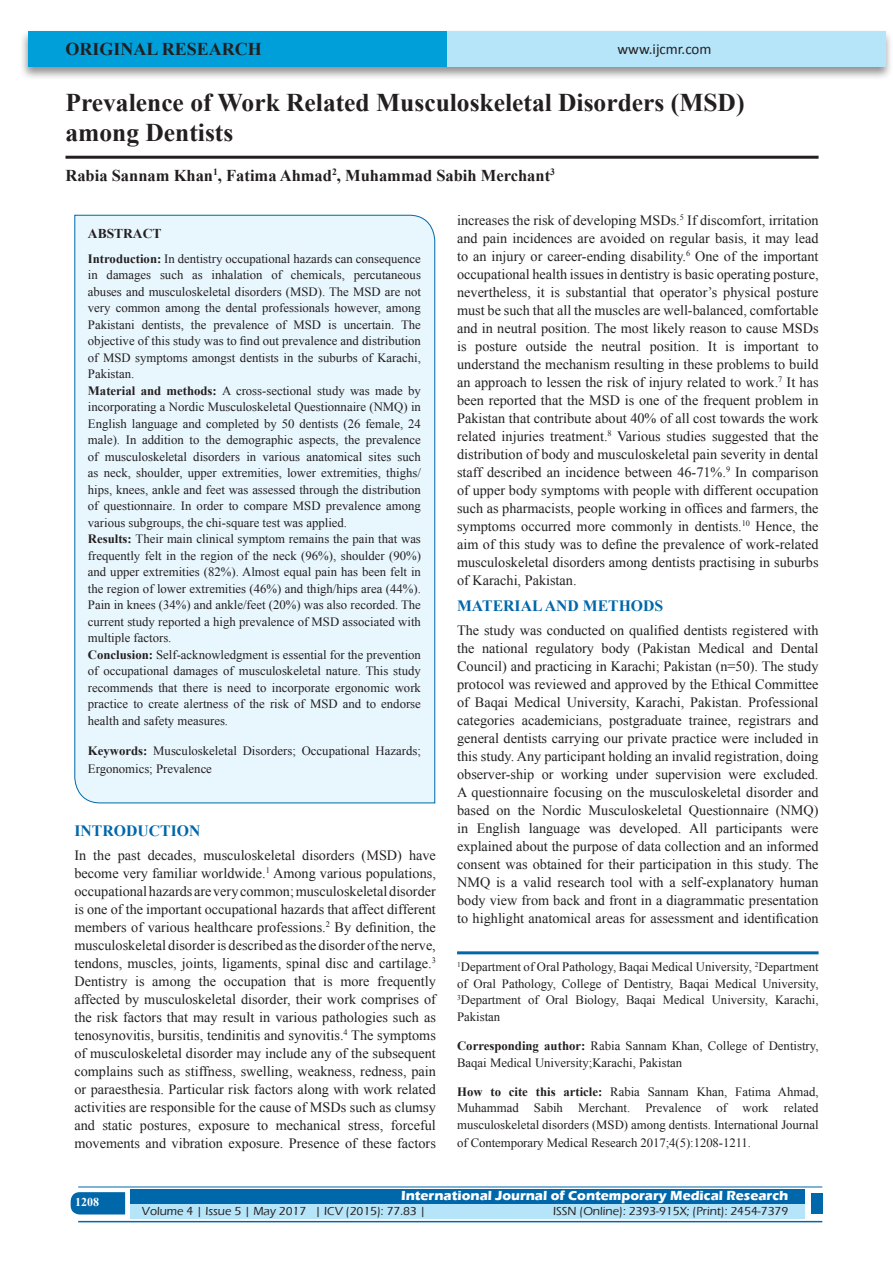
<style>
.page{position:relative;width:893px;height:1263px;background:#fff}
.page>*{position:absolute;margin:0;border:0;box-sizing:border-box;transform-origin:0 0}
.A_Title_New{font:700 25.5px/30px "Times New Roman";color:#231f20}
.AT_new{font:700 18px "Times New Roman";color:#231f20}
.AU-New{font:700 16.5px "Times New Roman";color:#231f20}
.t1{font:700 15.75px "Times New Roman";color:#0067aa}
.t2{font:15px "Calibri";color:#231f20}
.TX_New{font:14.25px/18px "Times New Roman";color:#231f20;text-align:justify}
.t3{font:700 13.5px "Eras ITC";color:#fff}
.t4{font:700 13.5px "Times New Roman";color:#231f20}
.Affi_New{font:12.75px/16.5px "Times New Roman";color:#231f20}
.HTC_new{font:12.75px/16.5px "Times New Roman";letter-spacing:-.005em;color:#231f20;text-align:justify}
.Corresponding{font:12.75px/16.5px "Times New Roman";color:#231f20}
.t5{font:500 12px "Eras ITC";color:#231f20}
.t6{font:700 12px "Times New Roman";color:#fff}
.s1{font-weight:700}
</style>
<div class="page">
<div style="left:19px;top:29px;width:874px;height:52px;background:#231f20;opacity:.5"></div>
<div style="left:28px;top:31px;width:857px;height:35px;background:#b6e4f9"></div>
<div style="left:28px;top:31px;width:418px;height:35px;background:#009fda"></div>
<svg style="left:71px;top:1192px;width:54px;height:22px"></svg>
<div style="left:130px;top:1189px;width:674px;height:15px;background:#0067aa"></div>
<div style="left:130px;top:1204px;width:674px;height:15px;background:#b6e4f9"></div>
<hr style="left:78px;top:1186px;width:744px;height:1px;background:#0067aa">
<hr style="left:78px;top:1221px;width:744px;height:1px;background:#0067aa">
<div style="left:811px;top:1193px;width:11px;height:21px;background:#0067aa"></div>
<hr style="left:65px;top:156px;width:754px;height:3px;background:#231f20">
<div style="left:74px;top:214px;width:361px;height:590px;background:#e8f6fd"></div>
<hr style="left:457px;top:951px;width:362px;height:3px;background:#0067aa">
<p class="AT_new" style="left:65px;top:36px;width:198px">ORIGINAL RESEARCH</p>
<p class="t2" style="left:617px;top:40px;width:96px">www.ijcmr.com</p>
<p class="A_Title_New" style="left:65px;top:87px;width:680px">Prevalence of Work Related Musculoskeletal Disorders (MSD) among Dentists</p>
<p class="AU-New" style="left:65px;top:164px;width:491px">Rabia Sannam Khan<sup>1</sup>, Fatima Ahmad<sup>2</sup>, Muhammad Sabih Merchant<sup>3</sup></p>
<p class="t4" style="left:88px;top:224px;width:75px">ABSTRACT</p>
<p class="Affi_New" style="left:88px;top:250px;width:335px"><span class="s1">Introduction:</span> In dentistry occupational hazards can consequence in damages such as inhalation of chemicals, percutaneous abuses and musculoskeletal disorders (MSD). The MSD are not very common among the dental professionals however, among Pakistani dentists, the prevalence of MSD is uncertain. The objective of this study was to find out prevalence and distribution of MSD symptoms amongst dentists in the suburbs of Karachi, Pakistan.<br><span class="s1">Material and methods:</span> A cross-sectional study was made by incorporating a Nordic Musculoskeletal Questionnaire (NMQ) in English language and completed by 50 dentists (26 female, 24 male). In addition to the demographic aspects, the prevalence of musculoskeletal disorders in various anatomical sites such as neck, shoulder, upper extremities, lower extremities, thighs/ hips, knees, ankle and feet was assessed through the distribution of questionnaire. In order to compare MSD prevalence among various subgroups, the chi-square test was applied.<br><span class="s1">Results:</span> Their main clinical symptom remains the pain that was frequently felt in the region of the neck (96%), shoulder (90%) and upper extremities (82%). Almost equal pain has been felt in the region of lower extremities (46%) and thigh/hips area (44%).<br>Pain in knees (34%) and ankle/feet (20%) was also recorded. The current study reported a high prevalence of MSD associated with multiple factors.<br><span class="s1">Conclusion:</span> Self-acknowledgment is essential for the prevention of occupational damages of musculoskeletal nature. This study recommends that there is need to incorporate ergonomic work practice to create alertness of the risk of MSD and to endorse health and safety measures.</p>
<p class="Affi_New" style="left:88px;top:742px;width:335px;line-height:18px"><span class="s1">Keywords:</span> Musculoskeletal Disorders; Occupational Hazards;<br>Ergonomics; Prevalence</p>
<h1 class="t1" style="left:74px;top:819px;width:127px">INTRODUCTION</h1>
<p class="TX_New" style="left:74px;top:846px;width:363px">In the past decades, musculoskeletal disorders (MSD) have become very familiar worldwide.<sup>1</sup> Among various populations, occupational hazards are very common; musculoskeletal disorder is one of the important occupational hazards that affect different members of various healthcare professions.<sup>2</sup> By definition, the musculoskeletal disorder is described as the disorder of the nerve, tendons, muscles, joints, ligaments, spinal disc and cartilage.<sup>3<br></sup>Dentistry is among the occupation that is more frequently affected by musculoskeletal disorder, their work comprises of the risk factors that may result in various pathologies such as tenosynovitis, bursitis, tendinitis and synovitis.<sup>4</sup> The symptoms of musculoskeletal disorder may include any of the subsequent complains such as stiffness, swelling, weakness, redness, pain or paraesthesia. Particular risk factors along with work related activities are responsible for the cause of MSDs such as clumsy and static postures, exposure to mechanical stress, forceful movements and vibration exposure. Presence of these factors</p>
<p class="TX_New" style="left:457px;top:211px;width:363px">increases the risk of developing MSDs.<sup>5</sup> If discomfort, irritation and pain incidences are avoided on regular basis, it may lead to an injury or career-ending disability.<sup>6</sup> One of the important occupational health issues in dentistry is basic operating posture, nevertheless, it is substantial that operator’s physical posture must be such that all the muscles are well-balanced, comfortable and in neutral position. The most likely reason to cause MSDs is posture outside the neutral position. It is important to understand the mechanism resulting in these problems to build an approach to lessen the risk of injury related to work.<sup>7</sup> It has been reported that the MSD is one of the frequent problem in Pakistan that contribute about 40% of all cost towards the work related injuries treatment.<sup>8</sup> Various studies suggested that the distribution of body and musculoskeletal pain severity in dental staff described an incidence between 46-71%.<sup>9</sup> In comparison of upper body symptoms with people with different occupation such as pharmacists, people working in offices and farmers, the symptoms occurred more commonly in dentists.<sup>10</sup> Hence, the aim of this study was to define the prevalence of work-related musculoskeletal disorders among dentists practising in suburbs of Karachi, Pakistan.</p>
<h1 class="t1" style="left:457px;top:594px;width:208px">MATERIAL AND METHODS</h1>
<p class="TX_New" style="left:457px;top:621px;width:363px">The study was conducted on qualified dentists registered with the national regulatory body (Pakistan Medical and Dental Council) and practicing in Karachi; Pakistan (n=50). The study protocol was reviewed and approved by the Ethical Committee of Baqai Medical University, Karachi, Pakistan. Professional categories academicians, postgraduate trainee, registrars and general dentists carrying our private practice were included in this study. Any participant holding an invalid registration, doing observer-ship or working under supervision were excluded.<br>A questionnaire focusing on the musculoskeletal disorder and based on the Nordic Musculoskeletal Questionnaire (NMQ) in English language was developed. All participants were explained about the purpose of data collection and an informed consent was obtained for their participation in this study. The NMQ is a valid research tool with a self-explanatory human body view from back and front in a diagrammatic presentation to highlight anatomical areas for assessment and identification</p>
<p class="Affi_New" style="left:457px;top:959px;width:363px;text-align:justify"><sup>1</sup>Department of Oral Pathology, Baqai Medical University, <sup>2</sup>Department of Oral Pathology, College of Dentistry, Baqai Medical University, <sup>3</sup>Department of Oral Biology, Baqai Medical University, Karachi, Pakistan</p>
<p class="Corresponding" style="left:457px;top:1037px;width:363px"><span class="s1">Corresponding author:</span> Rabia Sannam Khan, College of Dentistry,<br>Baqai Medical University;Karachi, Pakistan</p>
<p class="HTC_new" style="left:457px;top:1083px;width:363px"><span class="s1">How to cite this article:</span> Rabia Sannam Khan, Fatima Ahmad, Muhammad Sabih Merchant. Prevalence of work related musculoskeletal disorders (MSD) among dentists. International Journal</p>
<p class="HTC_new" style="left:457px;top:1134px;width:295px">of Contemporary Medical Research 2017;4(5):1208-1211.</p>
<h4 class="t6" style="left:75px;top:1194px;width:26px">1208</h4>
<p class="t3" style="left:401px;top:1188px;width:389px">International Journal of Contemporary Medical Research</p>
<p class="t5" style="left:142px;top:1204px;width:285px">Volume 4 | Issue 5 | May 2017 | ICV (2015): 77.83 |</p>
<p class="t5" style="left:553px;top:1204px;width:237px">ISSN (Online): 2393-915X; (Print): 2454-7379</p>
</div>
